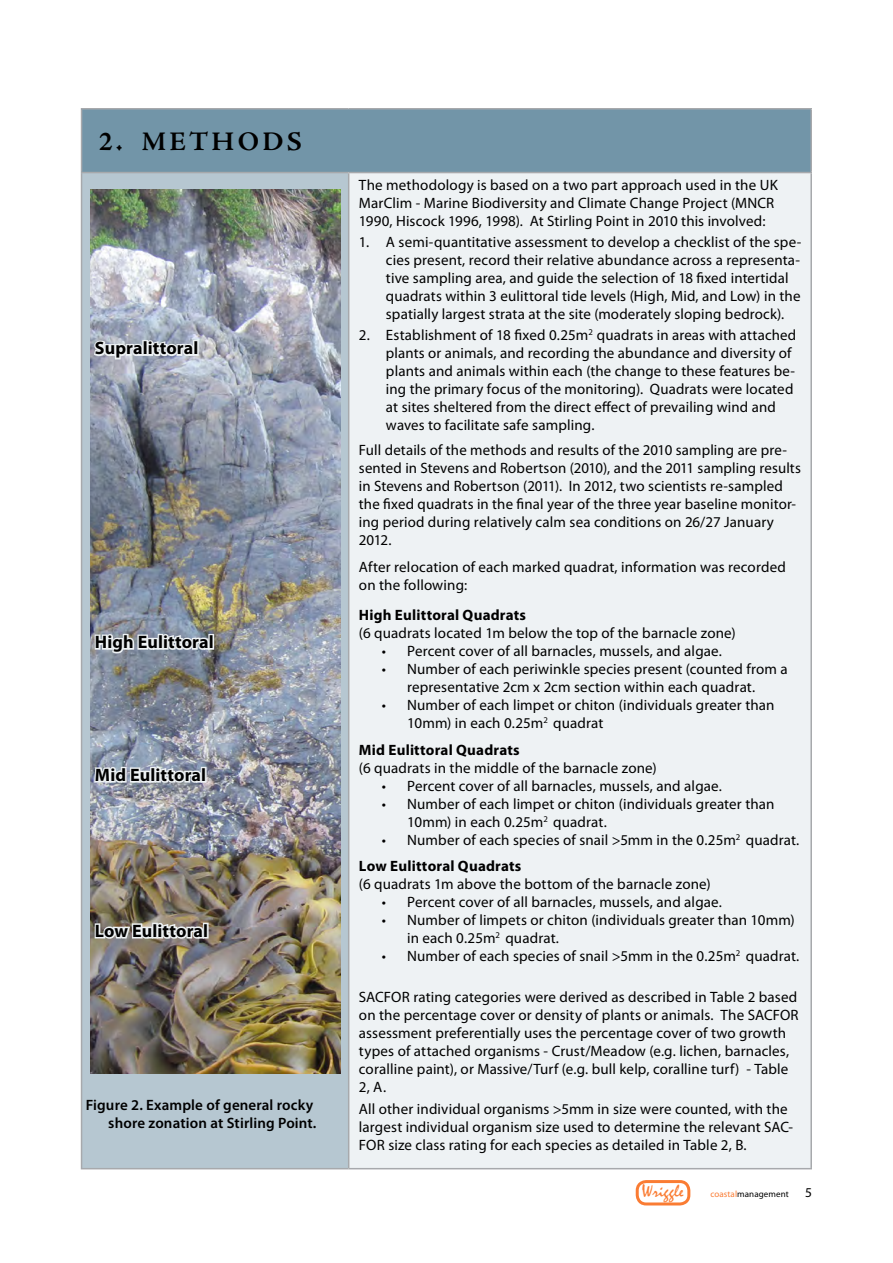
<style>
.page{position:relative;width:893px;height:1263px;background:#fff}
.page>*{position:absolute;margin:0;border:0;box-sizing:border-box;transform-origin:0 0}
.t1{font:700 27px "Adobe Jenson Pro";letter-spacing:.12em;color:#000}
.t2{font:700 18px "Myriad Pro";letter-spacing:.005em;color:#000}
.t3{font:18px "Mistral";letter-spacing:.01em;color:#fa7c33}
.t4{font:15px/18px "Myriad Pro";letter-spacing:.01em;color:#000}
.t5{font:600 15px/18px "Myriad Pro";letter-spacing:.01em;color:#000;text-align:right}
.t6{font:700 15px "Myriad Pro";letter-spacing:.015em;color:#000}
.t7{font:9px "Myriad Pro";letter-spacing:.01em;color:#000}
.s1{font-weight:700}
.s2{color:#fa7c33}
.s3{font-size:13.5px}
</style>
<div class="page">
<div style="left:636px;top:1180px;width:54px;height:25px;border:3px solid #fa7c33;border-radius:9px"></div>
<div style="left:82px;top:109px;width:729px;height:64px;background:#7295a8"></div>
<div style="left:82px;top:173px;width:267px;height:996px;background:#b6c7d1"></div>
<div style="left:349px;top:173px;width:462px;height:996px;background:#eef2f4"></div>
<hr style="left:810px;top:109px;width:2px;height:63px;background:#a7a9ac">
<hr style="left:348px;top:173px;width:1px;height:995px;background:#a7a9ac">
<hr style="left:810px;top:173px;width:2px;height:995px;background:#a7a9ac">
<hr style="left:81px;top:108px;width:268px;height:2px;background:#a7a9ac">
<hr style="left:81px;top:109px;width:1px;height:63px;background:#a7a9ac">
<hr style="left:349px;top:108px;width:463px;height:2px;background:#a7a9ac">
<hr style="left:81px;top:172px;width:268px;height:1px;background:#a7a9ac">
<hr style="left:81px;top:173px;width:1px;height:995px;background:#a7a9ac">
<hr style="left:349px;top:172px;width:463px;height:1px;background:#a7a9ac">
<hr style="left:81px;top:1168px;width:268px;height:1px;background:#a7a9ac">
<hr style="left:349px;top:1168px;width:463px;height:1px;background:#a7a9ac">
<img style="left:91px;top:190px;width:249px;height:883px">
<img style="left:93px;top:587px;width:118px;height:278px">
<div style="left:208px;top:634px;width:6px;height:16px;border:3px solid #eef2f4"></div>
<img style="left:93px;top:876px;width:113px;height:145px">
<div style="left:203px;top:923px;width:6px;height:15px;border:3px solid #eef2f4"></div>
<svg style="left:92px;top:293px;width:104px;height:145px"></svg>
<div style="left:193px;top:340px;width:6px;height:16px;border:3px solid #eef2f4"></div>
<h1 class="t1" style="left:99px;top:127px;width:200px">2. METHODS</h1>
<p class="t2" style="left:95px;top:337px;width:105px">Supralittoral</p>
<p class="t2" style="left:95px;top:630px;width:120px">High Eulittoral</p>
<p class="t2" style="left:95px;top:763px;width:113px">Mid Eulittoral</p>
<p class="t2" style="left:95px;top:919px;width:115px">Low Eulittoral</p>
<p class="t5" style="left:86px;top:1095px;width:232px">Figure 2. Example of general rocky shore zonation at Stirling Point.</p>
<p class="t4" style="left:359px;top:176px;width:420px">The methodology is based on a two part approach used in the UK<br>MarClim - Marine Biodiversity and Climate Change Project (MNCR<br>1990, Hiscock 1996, 1998). At Stirling Point in 2010 this involved:</p>
<p class="t4" style="left:386px;top:233px;width:417px;text-indent:-27px">1. A semi-quantitative assessment to develop a checklist of the spe&shy;cies present, record their relative abundance across a representa&shy;tive sampling area, and guide the selection of 18 fixed intertidal quadrats within 3 eulittoral tide levels (High, Mid, and Low) in the spatially largest strata at the site (moderately sloping bedrock).</p>
<p class="t4" style="left:386px;top:326px;width:412px;text-indent:-27px">2. Establishment of 18 fixed 0.25m<sup>2</sup> quadrats in areas with attached plants or animals, and recording the abundance and diversity of plants and animals within each (the change to these features be&shy;ing the primary focus of the monitoring). Quadrats were located at sites sheltered from the direct effect of prevailing wind and waves to facilitate safe sampling.</p>
<p class="t4" style="left:359px;top:441px;width:444px">Full details of the methods and results of the 2010 sampling are pre&shy;sented in Stevens and Robertson (2010), and the 2011 sampling results in Stevens and Robertson (2011). In 2012, two scientists re-sampled the fixed quadrats in the final year of the three year baseline monitor&shy;ing period during relatively calm sea conditions on 26/27 January 2012.</p>
<p class="t4" style="left:359px;top:557px;width:428px">After relocation of each marked quadrat, information was recorded on the following:</p>
<p class="t6" style="left:359px;top:605px;width:169px">High Eulittoral Quadrats</p>
<p class="t4" style="left:359px;top:624px;width:378px">(6 quadrats located 1m below the top of the barnacle zone)</p>
<p class="t4" style="left:382px;top:642px;width:342px">• Percent cover of all barnacles, mussels, and algae.</p>
<p class="t4" style="left:382px;top:660px;width:408px;text-align:center">• Number of each periwinkle species present (counted from a representative 2cm x 2cm section within each quadrat.</p>
<p class="t4" style="left:407px;top:696px;width:369px;text-indent:-26px">• Number of each limpet or chiton (individuals greater than<br>10mm) in each 0.25m<sup>2</sup> quadrat</p>
<p class="t6" style="left:359px;top:740px;width:162px">Mid Eulittoral Quadrats</p>
<p class="t4" style="left:359px;top:759px;width:299px">(6 quadrats in the middle of the barnacle zone)</p>
<p class="t4" style="left:382px;top:777px;width:342px">• Percent cover of all barnacles, mussels, and algae.</p>
<p class="t4" style="left:407px;top:795px;width:369px;text-indent:-26px">• Number of each limpet or chiton (individuals greater than<br>10mm) in each 0.25m<sup>2</sup> quadrat.</p>
<p class="t4" style="left:359px;top:826px;width:442px;line-height:26.5px;text-indent:23px">• Number of each species of snail &gt;5mm in the 0.25m<sup>2</sup> quadrat.<br><span class="s1">Low Eulittoral Quadrats</span></p>
<p class="t4" style="left:359px;top:875px;width:353px">(6 quadrats 1m above the bottom of the barnacle zone)</p>
<p class="t4" style="left:382px;top:893px;width:342px">• Percent cover of all barnacles, mussels, and algae.</p>
<p class="t4" style="left:407px;top:911px;width:389px;text-indent:-26px">• Number of limpets or chiton (individuals greater than 10mm) in each 0.25m<sup>2</sup> quadrat.</p>
<p class="t4" style="left:382px;top:947px;width:419px">• Number of each species of snail &gt;5mm in the 0.25m<sup>2</sup> quadrat.</p>
<p class="t4" style="left:359px;top:987px;width:441px">SACFOR rating categories were derived as described in Table 2 based on the percentage cover or density of plants or animals. The SACFOR assessment preferentially uses the percentage cover of two growth types of attached organisms - Crust/Meadow (e.g. lichen, barnacles, coralline paint), or Massive/Turf (e.g. bull kelp, coralline turf) - Table 2, A.</p>
<p class="t4" style="left:359px;top:1100px;width:436px">All other individual organisms &gt;5mm in size were counted, with the largest individual organism size used to determine the relevant SAC-<br>FOR size class rating for each species as detailed in Table 2, B.</p>
<p class="t3" style="left:642px;top:1182px;width:43px">Wriggle</p>
<p class="t7" style="left:710px;top:1188px;width:103px"><span class="s2">coastal</span>management <span class="s3">5</span></p>
</div>
